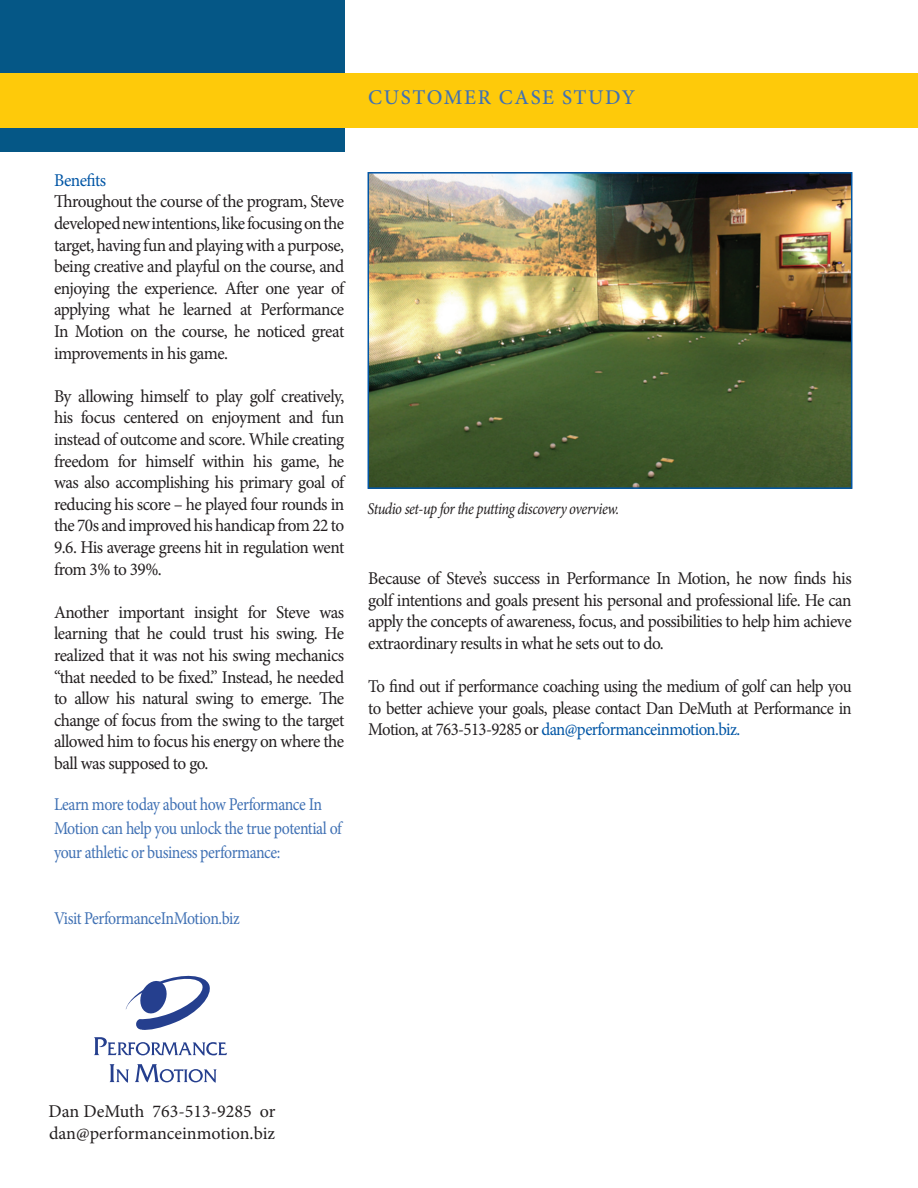
<style>
.page{position:relative;width:918px;height:1188px;background:#fff}
.page>*{position:absolute;margin:0;border:0;box-sizing:border-box;transform-origin:0 0}
.t1{font:500 21px "Minion Pro";letter-spacing:.075em;color:#4071b4}
.t2{font:18px/21.6px "Minion Pro";letter-spacing:-.03em;color:#231f20;text-align:justify;scale:.96 1}
.t3{font:18px/21.6px "Minion Pro";letter-spacing:-.03em;color:#231f20;text-align:justify;scale:.93 1}
.t4{font:18px/24px "Minion Pro";letter-spacing:-.03em;color:#4071b4;scale:.88 1}
.t5{font:18px/21.6px "Minion Pro";color:#231f20}
.t6{font:18px "Minion Pro";letter-spacing:-.03em;color:#0155a5;scale:.96 1}
.t7{font:italic 16.5px "Minion Pro";letter-spacing:-.035em;color:#231f20;scale:.88 1}
.s1{color:#0155a5}
</style>
<div class="page">
<svg style="left:94px;top:1037px;width:133px;height:19px"></svg>
<svg style="left:109px;top:1064px;width:20px;height:19px"></svg>
<svg style="left:135px;top:1064px;width:82px;height:19px"></svg>
<svg style="left:126px;top:975px;width:84px;height:55px"></svg>
<div style="left:0;top:0;width:344px;height:152px;background:#055786"></div>
<div style="left:0;top:73px;width:918px;height:54px;background:#feca0a"></div>
<img style="left:371px;top:175px;width:478px;height:311px">
<div style="left:368px;top:172px;width:484px;height:317px;border:2px solid #0155a5"></div>
<p class="t1" style="left:368px;top:84px;width:268px">CUSTOMER CASE STUDY</p>
<p class="t6" style="left:54px;top:168px;width:56px">Benefits</p>
<p class="t2" style="left:54px;top:191px;width:304px">Throughout the course of the program, Steve developed new intentions, like focusing on the target, having fun and playing with a purpose, being creative and playful on the course, and enjoying the experience. After one year of applying what he learned at Performance In Motion on the course, he noticed great improvements in his game.</p>
<p class="t2" style="left:54px;top:385px;width:304px">By allowing himself to play golf creatively, his focus centered on enjoyment and fun instead of outcome and score. While creating freedom for himself within his game, he was also accomplishing his primary goal of reducing his score – he played four rounds in the 70s and improved his handicap from 22 to 9.6. His average greens hit in regulation went from 3% to 39%.</p>
<p class="t2" style="left:54px;top:601px;width:304px">Another important insight for Steve was learning that he could trust his swing. He realized that it was not his swing mechanics “that needed to be fixed.” Instead, he needed to allow his natural swing to emerge. The change of focus from the swing to the target allowed him to focus his energy on where the ball was supposed to go.</p>
<p class="t4" style="left:54px;top:793px;width:329px">Learn more today about how Performance In<br>Motion can help you unlock the true potential of your athletic or business performance:</p>
<p class="t4" style="left:54px;top:906px;width:213px">Visit PerformanceInMotion.biz</p>
<p class="t7" style="left:368px;top:497px;width:288px">Studio set-up for the putting discovery overview.</p>
<p class="t2" style="left:368px;top:568px;width:505px">Because of Steve’s success in Performance In Motion, he now finds his golf intentions and goals present his personal and professional life. He can apply the concepts of awareness, focus, and possibilities to help him achieve extraordinary results in what he sets out to do.</p>
<p class="t3" style="left:368px;top:676px;width:521px">To find out if performance coaching using the medium of golf can help you to better achieve your goals, please contact Dan DeMuth at Performance in Motion, at 763-513-9285 or <span class="s1">dan@performanceinmotion.biz.</span></p>
<p class="t5" style="left:48px;top:1101px;width:229px">Dan DeMuth 763-513-9285 or dan@performanceinmotion.biz</p>
</div>
